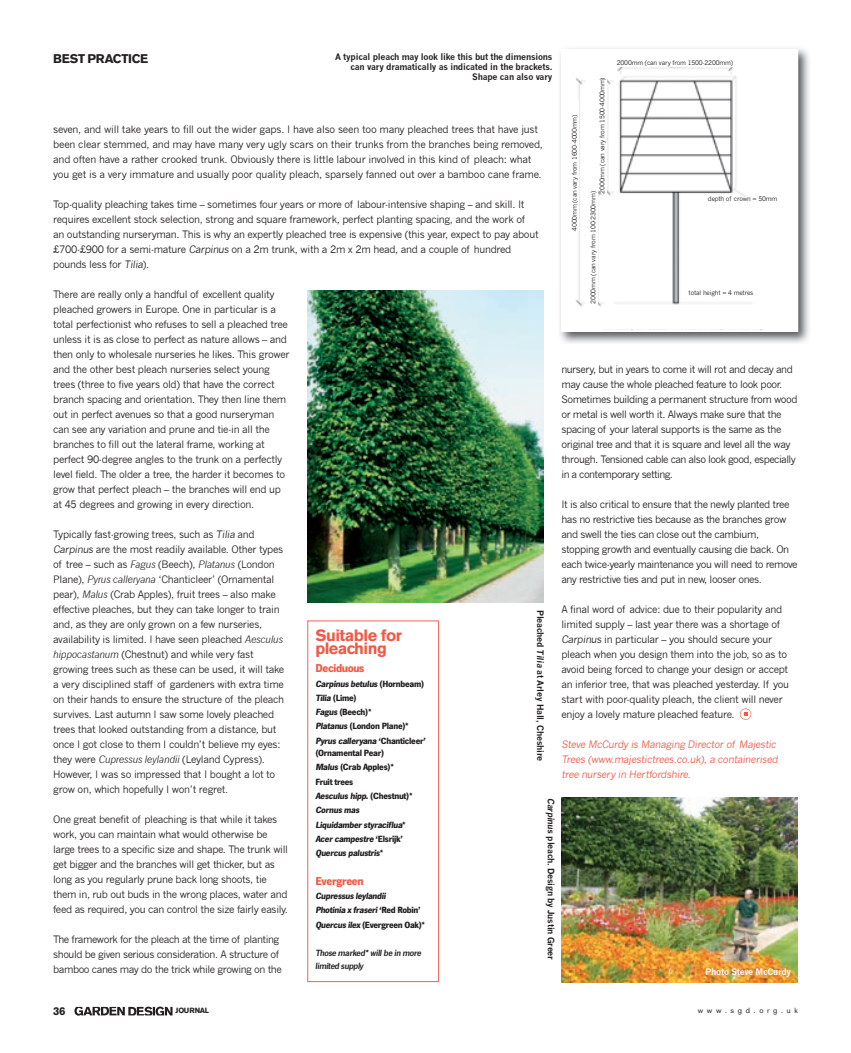
<style>
.page{position:relative;width:851px;height:1053px;background:#fff}
.page>*{position:absolute;margin:0;border:0;box-sizing:border-box;transform-origin:0 0}
.t1{font:700 16.25px/13.8px "Akzidenz Grotesk BE";letter-spacing:-.03em;color:#f05946}
.t2{font:700 12.5px "Akzidenz Grotesk BE";letter-spacing:-.02em;color:#231f20}
.t3{font:700 11.88px "News Got T";letter-spacing:-.03em;color:#f05946}
.t4{font:700 11.25px "Akzidenz Grotesk BE";color:#231f20}
.t5{font:10px/15px "News Gothic";letter-spacing:-.03em;color:#231f20}
.t6{font:10px/15px "News Gothic";color:#f05946}
.t7{font:700 9.38px/14.2px "News Got T";letter-spacing:-.03em;color:#231f20}
.t8{font:600 9.38px/12.5px "News Got T";color:#231f20}
.t9{font:700 8.75px/10px "News Gothic";letter-spacing:-.025em;color:#231f20;text-align:right}
.t10{font:700 8.75px "News Gothic";letter-spacing:-.025em;color:#fff}
.t11{font:7.5px "Akzidenz Grotesk BE";letter-spacing:.5em;color:#231f20}
.t12{font:700 7.5px "Akzidenz Grotesk BE";letter-spacing:-.03em;color:#231f20}
.t13{font:6.25px "News Gothic";letter-spacing:-.025em;color:#231f20}
.s1{font-style:italic}
</style>
<div class="page">
<svg style="left:74px;top:1006px;width:98px;height:9px"></svg>
<svg style="left:739px;top:708px;width:12px;height:11px"></svg>
<img style="left:307px;top:290px;width:236px;height:312px">
<img style="left:560px;top:48px;width:249px;height:295px">
<svg style="left:561px;top:49px;width:237px;height:283px"></svg>
<svg style="left:307px;top:620px;width:132px;height:361px"></svg>
<img style="left:561px;top:797px;width:236px;height:184px">
<div style="left:601px;top:314px;width:166px;height:15px;background:#fff"></div>
<div style="left:688px;top:290px;width:79px;height:8px;background:#fff"></div>
<div style="left:707px;top:197px;width:87px;height:7px;background:#fff"></div>
<div style="left:670px;top:62px;width:58px;height:5px;background:#fff"></div>
<div style="left:616px;top:60px;width:132px;height:6px;background:#fff"></div>
<div style="left:591px;top:186px;width:6px;height:118px;background:#fff"></div>
<div style="left:572px;top:100px;width:6px;height:131px;background:#fff"></div>
<div style="left:600px;top:77px;width:6px;height:117px;background:#fff"></div>
<p class="t9" style="left:335px;top:51px;width:219px">a typical pleach may look like this but the dimensions can vary dramatically as indicated in the brackets. shape can also vary</p>
<p class="t2" style="left:53px;top:51px;width:96px">best pRActice</p>
<p class="t13" style="left:616px;top:59px;width:118px">2000mm (can vary from 1500-2200mm)</p>
<p class="t13" style="left:598px;top:194px;width:118px;rotate:-90deg">2000mm (can vary from 1500-4000mm)</p>
<p class="t13" style="left:571px;top:231px;width:118px;rotate:-90deg">4000mm (can vary from 1600-4000mm)</p>
<p class="t5" style="left:53px;top:121px;width:491px">seven, and will take years to fill out the wider gaps. I have also seen too many pleached trees that have just been clear stemmed, and may have many very ugly scars on their trunks from the branches being removed, and often have a rather crooked trunk. Obviously there is little labour involved in this kind of pleach: what you get is a very immature and usually poor quality pleach, sparsely fanned out over a bamboo cane frame.</p>
<p class="t5" style="left:53px;top:196px;width:487px">Top-quality pleaching takes time – sometimes four years or more of labour-intensive shaping – and skill. It requires excellent stock selection, strong and square framework, perfect planting spacing, and the work of an outstanding nurseryman. This is why an expertly pleached tree is expensive (this year, expect to pay about £700-£900 for a semi-mature Carpinus on a 2m trunk, with a 2m x 2m head, and a couple of hundred pounds less for Tilia).</p>
<p class="t5" style="left:53px;top:286px;width:238px">There are really only a handful of excellent quality pleached growers in Europe. One in particular is a total perfectionist who refuses to sell a pleached tree unless it is as close to perfect as nature allows – and then only to wholesale nurseries he likes. This grower and the other best pleach nurseries select young trees (three to five years old) that have the correct branch spacing and orientation. They then line them out in perfect avenues so that a good nurseryman can see any variation and prune and tie-in all the branches to fill out the lateral frame, working at perfect 90-degree angles to the trunk on a perfectly level field. The older a tree, the harder it becomes to grow that perfect pleach – the branches will end up at 45 degrees and growing in every direction.</p>
<p class="t5" style="left:53px;top:526px;width:233px">Typically fast-growing trees, such as Tilia and Carpinus are the most readily available. Other types of tree – such as <span class="s1">Fagus</span> (Beech), <span class="s1">Platanus</span> (London Plane), <span class="s1">Pyrus calleryana</span> ‘Chanticleer’ (Ornamental pear), <span class="s1">Malus</span> (Crab Apples), fruit trees – also make effective pleaches, but they can take longer to train and, as they are only grown on a few nurseries, availability is limited. I have seen pleached <span class="s1">Aesculus hippocastanum</span> (Chestnut) and while very fast growing trees such as these can be used, it will take a very disciplined staff of gardeners with extra time on their hands to ensure the structure of the pleach survives. Last autumn I saw some lovely pleached trees that looked outstanding from a distance, but once I got close to them I couldn’t believe my eyes: they were <span class="s1">Cupressus leylandii</span> (Leyland Cypress).<br>However, I was so impressed that I bought a lot to grow on, which hopefully I won’t regret.</p>
<p class="t5" style="left:53px;top:811px;width:236px">One great benefit of pleaching is that while it takes work, you can maintain what would otherwise be large trees to a specific size and shape. The trunk will get bigger and the branches will get thicker, but as long as you regularly prune back long shoots, tie them in, rub out buds in the wrong places, water and feed as required, you can control the size fairly easily.</p>
<p class="t5" style="left:53px;top:931px;width:230px">The framework for the pleach at the time of planting should be given serious consideration. A structure of bamboo canes may do the trick while growing on the</p>
<p class="t13" style="left:589px;top:304px;width:114px;rotate:-90deg">2000mm (can vary from 100-2300mm)</p>
<p class="t13" style="left:707px;top:195px;width:71px">depth of crown = 50mm</p>
<p class="t13" style="left:688px;top:289px;width:66px">total height = 4 metres</p>
<p class="t5" style="left:561px;top:361px;width:237px">nursery, but in years to come it will rot and decay and may cause the whole pleached feature to look poor.<br>Sometimes building a permanent structure from wood or metal is well worth it. Always make sure that the spacing of your lateral supports is the same as the original tree and that it is square and level all the way through. Tensioned cable can also look good, especially in a contemporary setting.</p>
<p class="t5" style="left:561px;top:496px;width:238px">It is also critical to ensure that the newly planted tree has no restrictive ties because as the branches grow and swell the ties can close out the cambium, stopping growth and eventually causing die back. On each twice-yearly maintenance you will need to remove any restrictive ties and put in new, looser ones.</p>
<p class="t5" style="left:561px;top:601px;width:229px">A final word of advice: due to their popularity and limited supply – last year there was a shortage of Carpinus in particular – you should secure your pleach when you design them into the job, so as to avoid being forced to change your design or accept an inferior tree, that was pleached yesterday. If you start with poor-quality pleach, the client will never enjoy a lovely mature pleached feature.</p>
<p class="t6" style="left:561px;top:736px;width:220px">Steve McCurdy is Managing Director of Majestic<br>Trees (www.majestictrees.co.uk), a containerised tree nursery in Hertfordshire.</p>
<p class="t9" style="left:545px;top:609px;width:153px;rotate:90deg">Pleached tilia at arley hall, cheshire</p>
<h1 class="t1" style="left:315px;top:628px;width:88px">suitable for pleaching</h1>
<p class="t3" style="left:315px;top:661px;width:51px">Deciduous</p>
<p class="t7" style="left:315px;top:676px;width:112px">Carpinus betulus ( H o r n b e a m )<br>Tilia (Lime)<br>Fagus (Beech)*<br>Platanus (London Plane)*<br>Pyrus calleryana ‘Chanticleer’</p>
<p class="t7" style="left:315px;top:745px;width:99px">(Ornamental Pear)<br>Malus (Crab Apples)*<br>Fruit trees<br>Aesculus hipp. (C h e stn ut) *<br>Cornus mas<br>Liquidamber styraciflua*<br>Acer campestre ‘Elsrijk’<br>Quercus palustris*</p>
<p class="t3" style="left:315px;top:873px;width:50px">Evergreen</p>
<p class="t7" style="left:315px;top:888px;width:111px">Cupressus leylandii<br>Photinia x fraseri‘ Re d Ro b i n ’<br>Quercus ilex (Evergreen Oak)*</p>
<p class="t8" style="left:315px;top:946px;width:109px">Those marked* willbe in more limited supply</p>
<p class="t9" style="left:556px;top:797px;width:164px;rotate:90deg">carpinus pleach. design by Justin Greer</p>
<p class="t10" style="left:705px;top:965px;width:87px">Photo steve Mccurdy</p>
<p class="t4" style="left:53px;top:1004px;width:14px">36</p>
<p class="t12" style="left:175px;top:1005px;width:35px">JOURNAL</p>
<p class="t11" style="left:697px;top:1005px;width:101px">www.sgd.org.uk</p>
</div>
